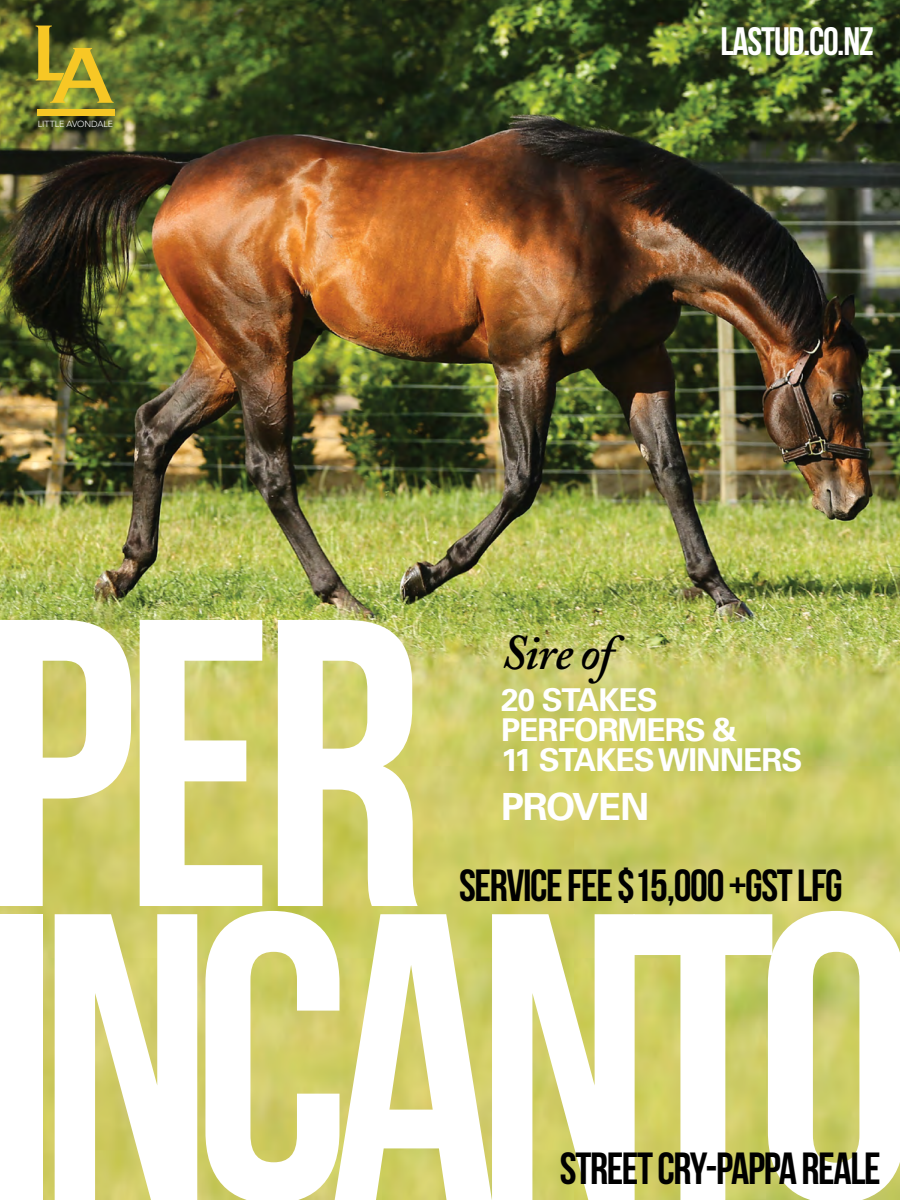
<style>
.page{position:relative;width:900px;height:1200px;background:#fff}
.page>*{position:absolute;margin:0;border:0;box-sizing:border-box;transform-origin:0 0}
.t1{font:408.75px/294.3px "Bebas Neue";letter-spacing:-.05em;color:#fff}
.t2{font:italic 600 49.5px "Adobe Caslon Pro";letter-spacing:-.03em;color:#000}
.t3{font:45px "Bebas Neue";letter-spacing:-.03em;color:#000}
.t4{font:39.6px "Bebas Neue";letter-spacing:-.03em;color:#fff}
.t5{font:700 37.5px "Univers";letter-spacing:-.03em;color:#fff}
.t6{font:700 31.5px/30px "Univers";letter-spacing:-.03em;color:#fff}
.t7{font:300 8.85px "Avenir LT Std";letter-spacing:-.005em;color:#fff}
</style>
<div class="page">
<img style="left:0;top:0;width:900px;height:1200px">
<svg style="left:36px;top:26px;width:78px;height:77px;background:#938c28"></svg>
<div style="left:37px;top:109px;width:78px;height:6px;background:#f7c725"></div>
<p class="t7" style="left:38px;top:119px;width:77px">LITTLE AVONDALE</p>
<p class="t4" style="left:720px;top:20px;width:155px">LASTUD.CO.NZ</p>
<h1 class="t1" style="left:-19px;top:613px;width:937px">PER<br>INCANTO</h1>
<p class="t2" style="left:501px;top:623px;width:114px">Sire of</p>
<p class="t6" style="left:501px;top:686px;width:303px">20 STAKES<br>PERFORMERS &amp;<br>11 STAKES WINNERS</p>
<p class="t5" style="left:501px;top:785px;width:150px">PROVEN</p>
<p class="t3" style="left:459px;top:861px;width:385px">SERVICE FEE $15,000 +GST LFG</p>
<p class="t3" style="left:560px;top:1144px;width:322px">STREET CRY-PAPPA REALE</p>
</div>
